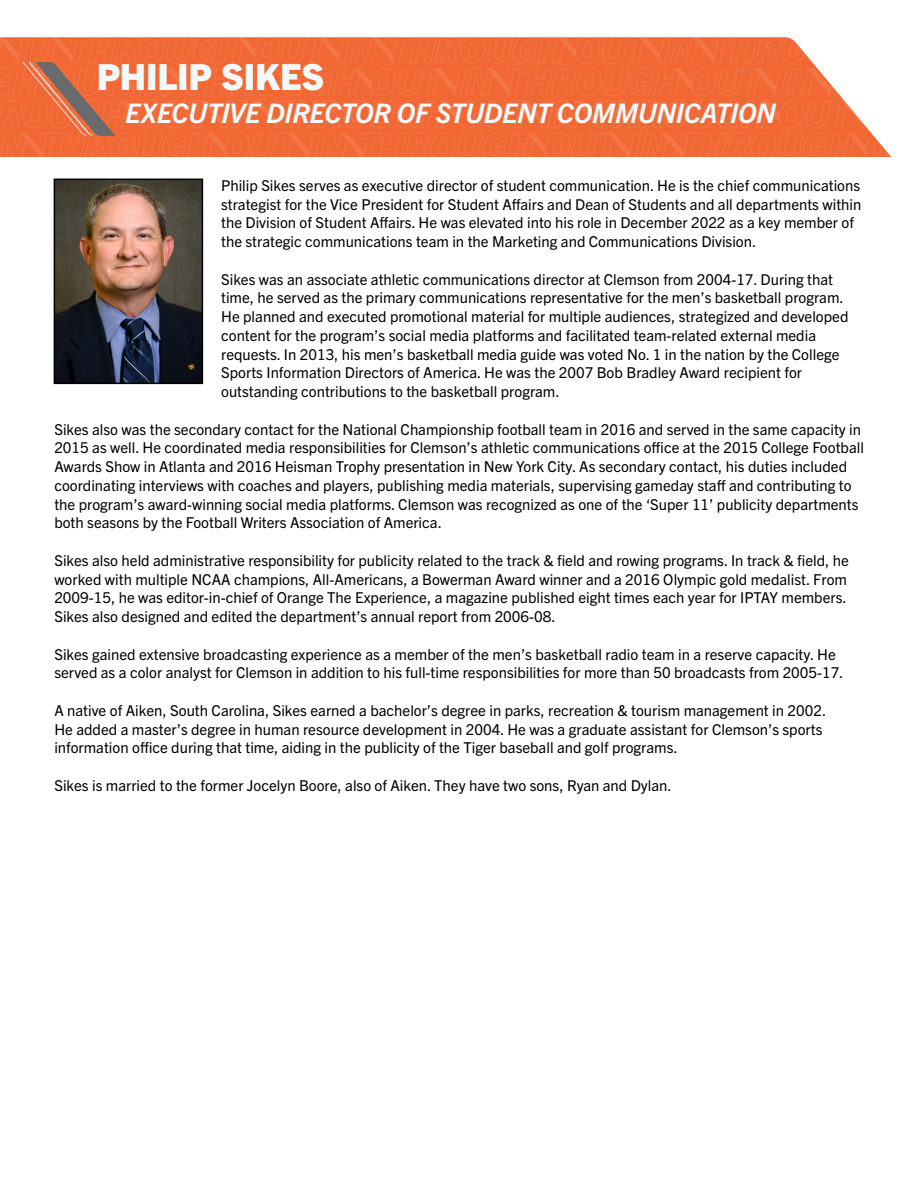
<style>
.page{position:relative;width:918px;height:1188px;background:#fff}
.page>*{position:absolute;margin:0;border:0;box-sizing:border-box;transform-origin:0 0}
.Main_Paragraph{font:800 36px "Trade Gothic Next LT Pro";letter-spacing:-.005em;color:#f2f9fa}
.Main_Paragraph-2{font:italic 700 27px "Trade Gothic Next LT Pro";letter-spacing:-.015em;color:#f2f9fa}
.t1{font:15px/18.8px "Trade Gothic Next LT Pro";color:#000}
</style>
<div class="page">
<img style="left:0;top:37px;width:891px;height:120px">
<svg style="left:22px;top:62px;width:93px;height:74px;background:#d66e47"></svg>
<img style="left:57px;top:182px;width:143px;height:199px">
<div style="left:54px;top:179px;width:149px;height:205px;border:2px solid #000"></div>
<p class="Main_Paragraph" style="left:97px;top:52px;width:229px">PHILIP SIKES</p>
<p class="Main_Paragraph-2" style="left:125px;top:94px;width:652px">EXECUTIVE DIRECTOR OF STUDENT COMMUNICATION</p>
<p class="t1" style="left:221px;top:175px;width:642px">Philip Sikes serves as executive director of student communication. He is the chief communications strategist for the Vice President for Student Affairs and Dean of Students and all departments within the Division of Student Affairs. He was elevated into his role in December 2022 as a key member of the strategic communications team in the Marketing and Communications Division.</p>
<p class="t1" style="left:221px;top:269px;width:629px">Sikes was an associate athletic communications director at Clemson from 2004-17. During that time, he served as the primary communications representative for the men’s basketball program.<br>He planned and executed promotional material for multiple audiences, strategized and developed content for the program’s social media platforms and facilitated team-related external media requests. In 2013, his men’s basketball media guide was voted No. 1 in the nation by the College Sports Information Directors of America. He was the 2007 Bob Bradley Award recipient for outstanding contributions to the basketball program.</p>
<p class="t1" style="left:54px;top:419px;width:811px">Sikes also was the secondary contact for the National Championship football team in 2016 and served in the same capacity in 2015 as well. He coordinated media responsibilities for Clemson’s athletic communications office at the 2015 College Football Awards Show in Atlanta and 2016 Heisman Trophy presentation in New York City. As secondary contact, his duties included coordinating interviews with coaches and players, publishing media materials, supervising gameday staff and contributing to the program’s award-winning social media platforms. Clemson was recognized as one of the ‘Super 11’ publicity departments both seasons by the Football Writers Association of America.</p>
<p class="t1" style="left:54px;top:550px;width:796px">Sikes also held administrative responsibility for publicity related to the track &amp; field and rowing programs. In track &amp; field, he worked with multiple NCAA champions, All-Americans, a Bowerman Award winner and a 2016 Olympic gold medalist. From 2009-15, he was editor-in-chief of Orange The Experience, a magazine published eight times each year for IPTAY members.<br>Sikes also designed and edited the department’s annual report from 2006-08.</p>
<p class="t1" style="left:54px;top:644px;width:791px">Sikes gained extensive broadcasting experience as a member of the men’s basketball radio team in a reserve capacity. He served as a color analyst for Clemson in addition to his full-time responsibilities for more than 50 broadcasts from 2005-17.</p>
<p class="t1" style="left:54px;top:700px;width:773px">A native of Aiken, South Carolina, Sikes earned a bachelor’s degree in parks, recreation &amp; tourism management in 2002.<br>He added a master’s degree in human resource development in 2004. He was a graduate assistant for Clemson’s sports information office during that time, aiding in the publicity of the Tiger baseball and golf programs.</p>
<p class="t1" style="left:54px;top:775px;width:619px">Sikes is married to the former Jocelyn Boore, also of Aiken. They have two sons, Ryan and Dylan.</p>
</div>
